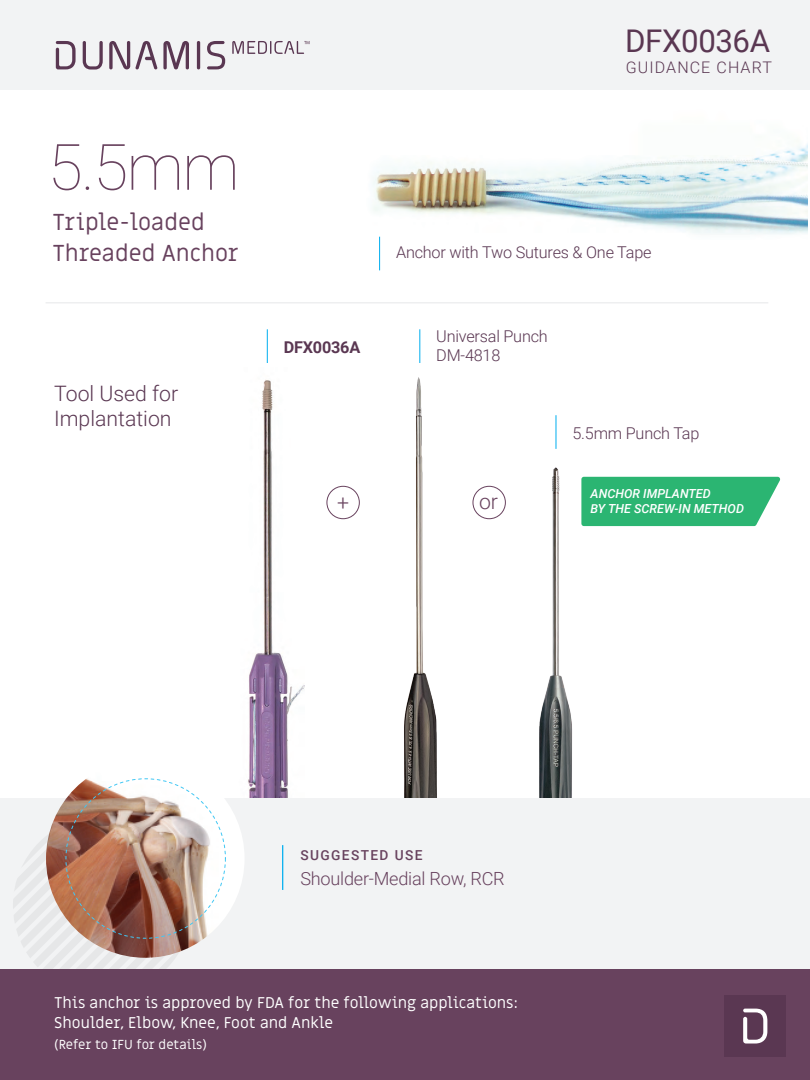
<style>
.page{position:relative;width:810px;height:1080px;background:#fff}
.page>*{position:absolute;margin:0;border:0;box-sizing:border-box;transform-origin:0 0}
.t1{font:100 63.94px "Roboto";color:#68425e}
.t2{font:31.25px "Roboto";letter-spacing:-.015em;color:#5a3752}
.t3{font:23.19px/30.6px "Miriam Libre";color:#68425e}
.t4{font:300 21.25px/24.4px "Roboto";color:#5a3752}
.t5{font:300 21.25px "Roboto";color:#68425e}
.t6{font:300 18.12px "Roboto";letter-spacing:-.015em;color:#68425e}
.t7{font:300 16.25px/19.5px "Roboto";letter-spacing:-.015em;color:#5a3752}
.t8{font:700 16.25px "Roboto";letter-spacing:-.015em;color:#5a3752}
.t9{font:300 16px "Roboto";letter-spacing:.07em;color:#5a3752}
.t10{font:15.62px/20.6px "Miriam Libre";color:#fff}
.t11{font:500 13.75px "Roboto";letter-spacing:.1em;color:#68425e}
.t12{font:13.12px "Miriam Libre";letter-spacing:-.005em;color:#fff}
.t13{font:italic 500 12.5px/15px "Roboto";color:#fff}
</style>
<div class="page">
<img style="left:404px;top:360px;width:33px;height:438px">
<img style="left:539px;top:467px;width:33px;height:331px">
<img style="left:248px;top:379px;width:57px;height:419px">
<hr style="left:267px;top:329px;width:1px;height:34px;background:#00aeef">
<img style="left:366px;top:89px;width:442px;height:150px">
<div style="left:0;top:798px;width:810px;height:171px;background:#f2f3f4"></div>
<svg style="left:13px;top:837px;width:162px;height:132px"></svg>
<div style="left:0;top:969px;width:810px;height:111px;background:#68425e"></div>
<div style="left:0;top:0;width:810px;height:89px;background:#f2f3f4"></div>
<div style="left:725px;top:995px;width:61px;height:62px;background:#5a3752"></div>
<svg style="left:743px;top:1009px;width:24px;height:35px"></svg>
<svg style="left:56px;top:41px;width:20px;height:28px"></svg>
<svg style="left:83px;top:41px;width:20px;height:29px"></svg>
<svg style="left:109px;top:41px;width:21px;height:28px"></svg>
<svg style="left:136px;top:41px;width:21px;height:29px"></svg>
<svg style="left:163px;top:41px;width:26px;height:28px"></svg>
<hr style="left:197px;top:41px;width:3px;height:28px;background:#5a3752;border-radius:2px">
<svg style="left:207px;top:41px;width:18px;height:28px"></svg>
<svg style="left:232px;top:41px;width:78px;height:13px"></svg>
<hr style="left:420px;top:329px;width:1px;height:34px;background:#00aeef">
<hr style="left:556px;top:415px;width:1px;height:34px;background:#00aeef">
<img style="left:46px;top:778px;width:198px;height:180px">
<hr style="left:379px;top:237px;width:1px;height:33px;background:#00aeef">
<hr style="left:46px;top:303px;width:722px;height:1px;background:#e6e7e9">
<svg style="left:581px;top:477px;width:200px;height:49px;background:#38b97a"></svg>
<div style="left:327px;top:486px;width:33px;height:33px;border:1px solid #68425e;border-radius:50%"></div>
<div style="left:473px;top:486px;width:33px;height:33px;border:1px solid #68425e;border-radius:50%"></div>
<hr style="left:282px;top:845px;width:1px;height:45px;background:#00aeef">
<h2 class="t2" style="left:625px;top:19px;width:147px">DFX0036A</h2>
<h1 class="t1" style="left:48px;top:122px;width:193px">5.5mm</h1>
<h3 class="t3" style="left:52px;top:208px;width:188px">Triple-loaded<br>Threaded Anchor</h3>
<h3 class="t4" style="left:54px;top:381px;width:126px">Tool Used for<br>Implantation</h3>
<p class="t9" style="left:626px;top:56px;width:148px">GUIDANCE CHART</p>
<p class="t8" style="left:284px;top:336px;width:78px">DFX0036A</p>
<p class="t7" style="left:396px;top:242px;width:257px">Anchor with Two Sutures &amp; One Tape</p>
<p class="t7" style="left:436px;top:326px;width:113px">Universal Punch<br>DM-4818</p>
<p class="t7" style="left:572px;top:422px;width:128px">5.5mm Punch Tap</p>
<h3 class="t5" style="left:337px;top:487px;width:13px">+</h3>
<h3 class="t5" style="left:479px;top:487px;width:20px">or</h3>
<p class="t13" style="left:591px;top:485px;width:155px">ANCHOR IMPLANTED<br>BY THE SCREW-IN METHOD</p>
<p class="t11" style="left:300px;top:846px;width:124px">SUGGESTED USE</p>
<p class="t6" style="left:300px;top:865px;width:206px">Shoulder-Medial Row, RCR</p>
<p class="t10" style="left:54px;top:993px;width:466px">This anchor is approved by FDA for the following applications:<br>Shoulder, Elbow, Knee, Foot and Ankle</p>
<p class="t12" style="left:54px;top:1036px;width:154px">(Refer to IFU for details)</p>
</div>
